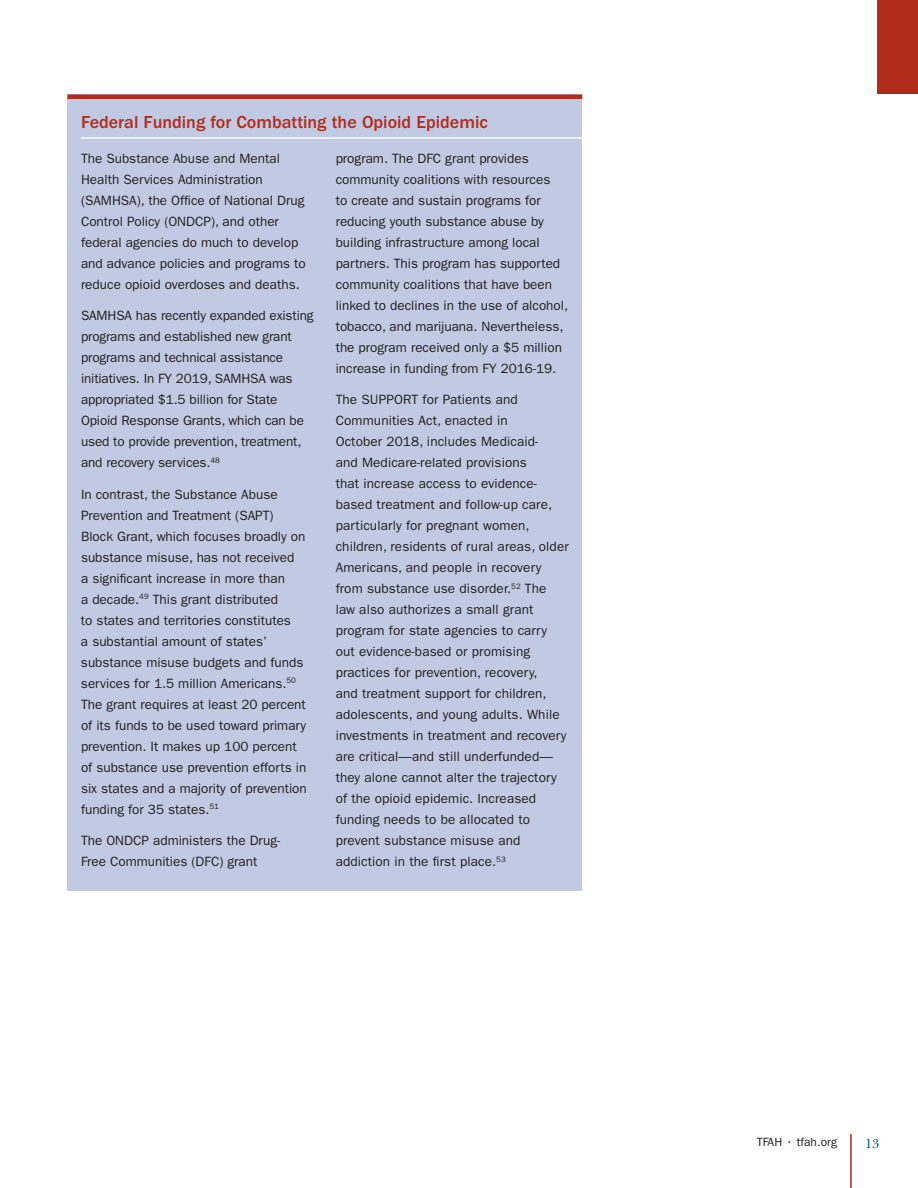
<style>
.page{position:relative;width:918px;height:1188px;background:#fff}
.page>*{position:absolute;margin:0;border:0;box-sizing:border-box;transform-origin:0 0}
.t1{font:500 18px "Franklin Gothic LT";color:#b22c1c}
.t2{font:13.5px/21px "Franklin Gothic LT";color:#231f20}
.t3{font:13.5px "New Baskerville";color:#00529c}
.t4{font:12px "Franklin Gothic LT";color:#231f20}
.s1{color:#b22c1c}
</style>
<div class="page">
<hr style="left:850px;top:1134px;width:2px;height:54px;background:#b22c1c">
<div style="left:878px;top:0;width:40px;height:94px;background:#b22c1c"></div>
<div style="left:68px;top:94px;width:514px;height:797px;background:#c2cae3"></div>
<hr style="left:81px;top:137px;width:501px;height:2px;background:#fff">
<div style="left:68px;top:94px;width:514px;height:5px;background:#b22c1c"></div>
<h1 class="t1" style="left:81px;top:112px;width:408px">Federal Funding for Combatting the Opioid Epidemic</h1>
<p class="t2" style="left:81px;top:148px;width:226px">The Substance Abuse and Mental Health Services Administration (SAMHSA), the Office of National Drug Control Policy (ONDCP), and other federal agencies do much to develop and advance policies and programs to reduce opioid overdoses and deaths.</p>
<p class="t2" style="left:81px;top:305px;width:234px">SAMHSA has recently expanded existing programs and established new grant programs and technical assistance initiatives. In FY 2019, SAMHSA was appropriated $1.5 billion for State Opioid Response Grants, which can be used to provide prevention, treatment, and recovery services.<sup>48</sup></p>
<p class="t2" style="left:81px;top:484px;width:227px">In contrast, the Substance Abuse Prevention and Treatment (SAPT)<br>Block Grant, which focuses broadly on substance misuse, has not received<br>a significant increase in more than<br>a decade.<sup>49</sup> This grant distributed<br>to states and territories constitutes<br>a substantial amount of states’ substance misuse budgets and funds services for 1.5 million Americans.<sup>50<br></sup>The grant requires at least 20 percent of its funds to be used toward primary prevention. It makes up 100 percent of substance use prevention efforts in six states and a majority of prevention funding for 35 states.<sup>51</sup></p>
<p class="t2" style="left:81px;top:830px;width:201px">The ONDCP administers the Drug-<br>Free Communities (DFC) grant</p>
<p class="t2" style="left:336px;top:148px;width:234px">program. The DFC grant provides community coalitions with resources<br>to create and sustain programs for reducing youth substance abuse by building infrastructure among local partners. This program has supported community coalitions that have been linked to declines in the use of alcohol, tobacco, and marijuana. Nevertheless, the program received only a $5 million increase in funding from FY 2016-19.</p>
<p class="t2" style="left:336px;top:389px;width:235px">The SUPPORT for Patients and Communities Act, enacted in<br>October 2018, includes Medicaid-<br>and Medicare-related provisions<br>that increase access to evidence&shy;based treatment and follow-up care, particularly for pregnant women, children, residents of rural areas, older Americans, and people in recovery from substance use disorder.<sup>52</sup> The law also authorizes a small grant program for state agencies to carry out evidence-based or promising practices for prevention, recovery,<br>and treatment support for children, adolescents, and young adults. While investments in treatment and recovery are critical—and still underfunded— they alone cannot alter the trajectory of the opioid epidemic. Increased funding needs to be allocated to prevent substance misuse and addiction in the first place.<sup>53</sup></p>
<p class="t4" style="left:757px;top:1135px;width:82px">TFAH <span class="s1">•</span> tfah.org</p>
<p class="t3" style="left:865px;top:1135px;width:16px">13</p>
</div>
